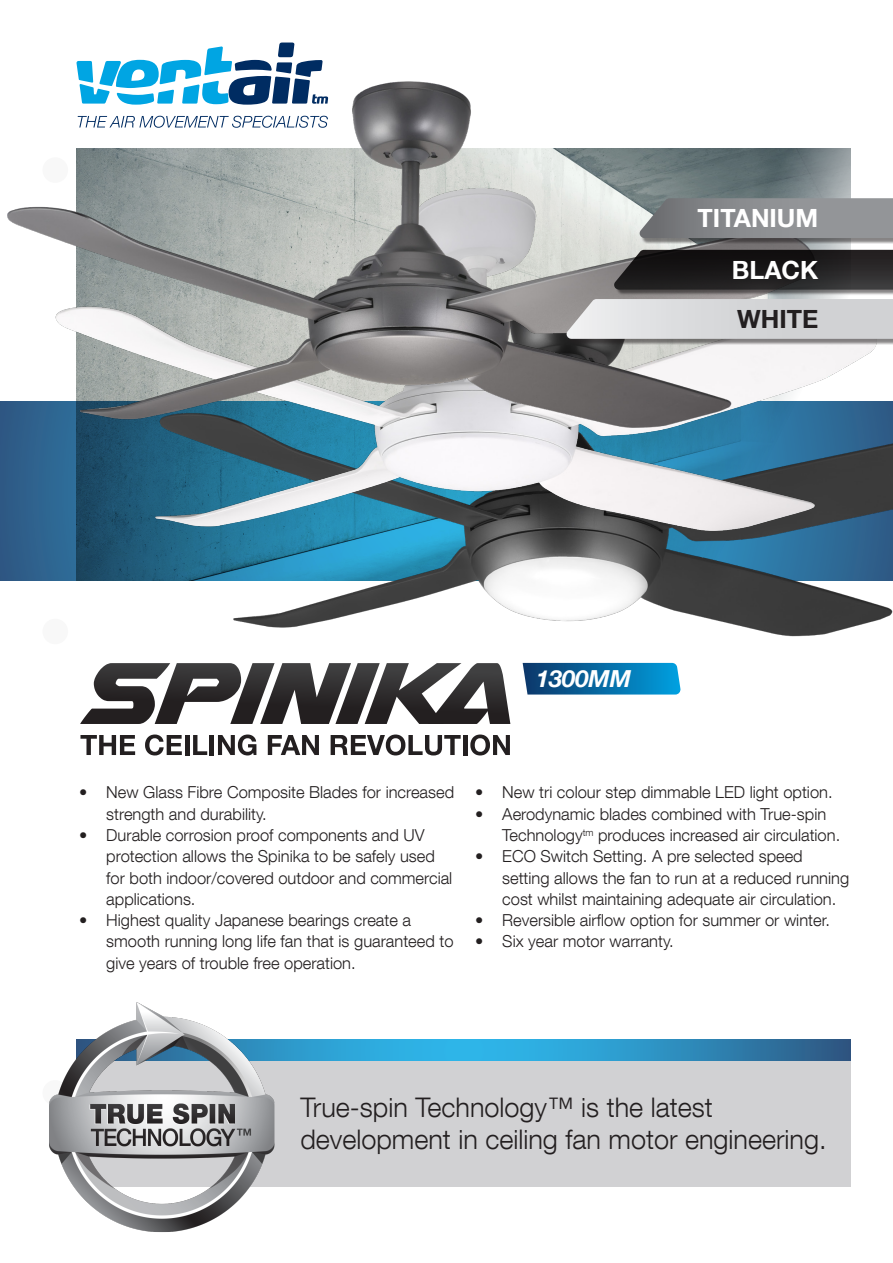
<style>
.page{position:relative;width:893px;height:1263px;background:#fff}
.page>*{position:absolute;margin:0;border:0;box-sizing:border-box;transform-origin:0 0}
.t1{font:300 27px/31.5px "Helvetica Neue LT Com";color:#231f20}
.t2{font:700 25.05px "Helvetica Neue LT Com";color:#fff}
.t3{font:700 25.05px "Helvetica Neue LT Com";color:#231f20}
.t4{font:italic 700 23.4px "Helvetica Neue LT Com";color:#fff}
.t5{font:300 16.5px/21.3px "Helvetica Neue LT Com";color:#231f20}
</style>
<div class="page">
<div style="left:43px;top:619px;width:25px;height:25px;background:#f8f8f8;border-radius:50%"></div>
<svg style="left:77px;top:43px;width:246px;height:21px"></svg>
<svg style="left:282px;top:1040px;width:568px;height:21px;background:#2e97c8"></svg>
<div style="left:77px;top:1061px;width:773px;height:126px;background:#d1d1d3"></div>
<svg style="left:0;top:455px;width:143px;height:125px;background:#2b5b84"></svg>
<img style="left:49px;top:1002px;width:233px;height:231px">
<svg style="left:535px;top:664px;width:146px;height:30px;background:#0970a9"></svg>
<img style="left:189px;top:664px;width:346px;height:85px">
<svg style="left:80px;top:663px;width:430px;height:61px"></svg>
<svg style="left:80px;top:735px;width:55px;height:20px"></svg>
<svg style="left:145px;top:734px;width:37px;height:21px"></svg>
<hr style="left:185px;top:735px;width:4px;height:20px;background:#231f20">
<svg style="left:193px;top:735px;width:14px;height:20px"></svg>
<hr style="left:210px;top:735px;width:4px;height:20px;background:#231f20">
<svg style="left:218px;top:734px;width:38px;height:21px"></svg>
<svg style="left:268px;top:735px;width:51px;height:20px"></svg>
<svg style="left:331px;top:734px;width:130px;height:21px"></svg>
<hr style="left:463px;top:735px;width:4px;height:20px;background:#231f20">
<svg style="left:470px;top:734px;width:40px;height:21px"></svg>
<img style="left:143px;top:556px;width:750px;height:108px">
<img style="left:43px;top:183px;width:850px;height:373px">
<img style="left:0;top:64px;width:830px;height:391px">
<div style="left:616px;top:251px;width:277px;height:45px;background:#231f20;opacity:.55"></div>
<svg style="left:613px;top:250px;width:280px;height:40px;background:#252424"></svg>
<div style="left:641px;top:200px;width:252px;height:44px;background:#231f20;opacity:.55"></div>
<svg style="left:638px;top:198px;width:255px;height:40px;background:#8a8d90"></svg>
<div style="left:568px;top:301px;width:325px;height:44px;background:#231f20;opacity:.55"></div>
<svg style="left:565px;top:299px;width:328px;height:40px;background:#d5d6d8"></svg>
<p class="t2" style="left:698px;top:202px;width:122px">TITANIUM</p>
<p class="t2" style="left:732px;top:254px;width:88px">BLACK</p>
<p class="t3" style="left:737px;top:303px;width:83px">WHITE</p>
<p class="t4" style="left:536px;top:664px;width:96px">1300MM</p>
<p class="t5" style="left:106px;top:782px;width:349px;text-indent:-27px">• New Glass Fibre Composite Blades for increased strength and durability.</p>
<p class="t5" style="left:106px;top:824px;width:348px;text-indent:-27px">• Durable corrosion proof components and UV protection allows the Spinika to be safely used for both indoor/covered outdoor and commercial applications.</p>
<p class="t5" style="left:106px;top:909px;width:349px;text-indent:-27px">• Highest quality Japanese bearings create a smooth running long life fan that is guaranteed to give years of trouble free operation.</p>
<p class="t5" style="left:475px;top:782px;width:359px">• New tri colour step dimmable LED light option.</p>
<p class="t5" style="left:502px;top:803px;width:339px;text-indent:-27px">• Aerodynamic blades combined with True-spin<br>Technology<sup>tm</sup> produces increased air circulation.</p>
<p class="t5" style="left:502px;top:845px;width:348px;text-indent:-27px">• ECO Switch Setting. A pre selected speed setting allows the fan to run at a reduced running cost whilst maintaining adequate air circulation.</p>
<p class="t5" style="left:475px;top:909px;width:356px">• Reversible airflow option for summer or winter.</p>
<p class="t5" style="left:475px;top:930px;width:200px">• Six year motor warranty.</p>
<p class="t1" style="left:300px;top:1091px;width:528px">True-spin Technology™ is the latest development in ceiling fan motor engineering.</p>
</div>
